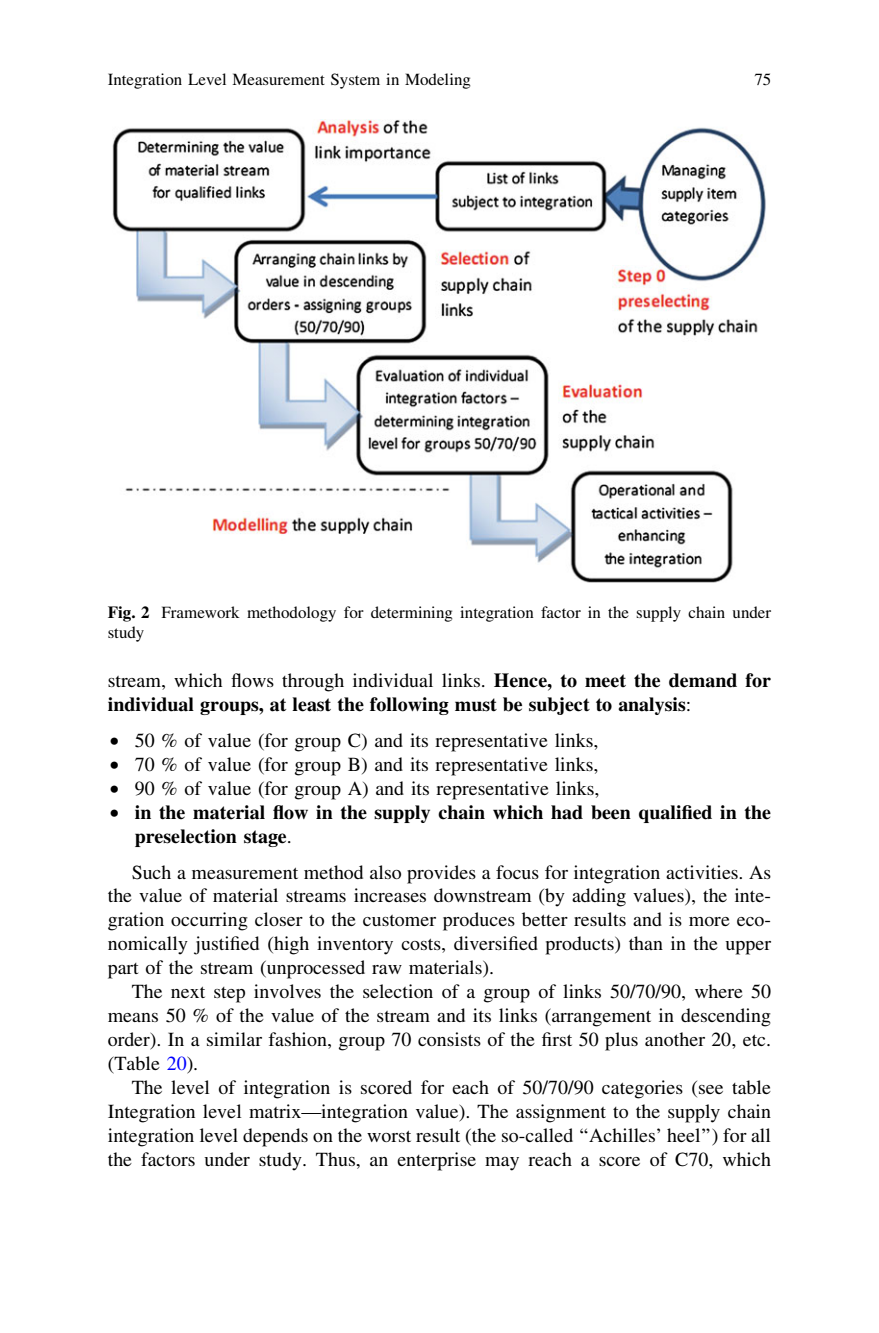
<style>
.page{position:relative;width:879px;height:1333px;background:#fff}
.page>*{position:absolute;margin:0;border:0;box-sizing:border-box;transform-origin:0 0}
.t1{font:20px/24px "Adv GTIMES R";color:#000;text-align:justify}
.t2{font:20px/24px "Adv GTIMES B";color:#000}
.t3{font:17px/20px "Adv GTIMES R";color:#000}
.s1{font-family:"Adv GTIMES B"}
.s2{font-family:"Adv GTIMES R"}
.s3{font-family:"Adv PS Sym"}
.s4{color:#00f}
</style>
<div class="page">
<img style="left:113px;top:119px;width:653px;height:463px">
<p class="t3" style="left:108px;top:71px;width:365px">Integration Level Measurement System in Modeling</p>
<p class="t3" style="left:754px;top:71px;width:18px">75</p>
<p class="t3" style="left:108px;top:604px;width:665px"><span class="s1">Fig. 2</span> Framework methodology for determining integration factor in the supply chain under study</p>
<p class="t1" style="left:108px;top:670px;width:665px">stream, which flows through individual links. <span class="s1">Hence, to meet the demand for</span></p>
<p class="t2" style="left:108px;top:694px;width:585px">individual groups, at least the following must be subject to analysis<span class="s2">:</span></p>
<p class="t1" style="left:110px;top:730px;width:490px"><span class="s3">•</span> 50 % of value (for group C) and its representative links,</p>
<p class="t1" style="left:110px;top:754px;width:490px"><span class="s3">•</span> 70 % of value (for group B) and its representative links,</p>
<p class="t1" style="left:110px;top:778px;width:491px"><span class="s3">•</span> 90 % of value (for group A) and its representative links,</p>
<p class="t2" style="left:135px;top:802px;width:638px;text-indent:-25px"><span class="s3">•</span> in the material flow in the supply chain which had been qualified in the preselection stage<span class="s2">.</span></p>
<p class="t1" style="left:108px;top:861px;width:665px;text-indent:24px">Such a measurement method also provides a focus for integration activities. As the value of material streams increases downstream (by adding values), the inte&shy;gration occurring closer to the customer produces better results and is more eco&shy;nomically justified (high inventory costs, diversified products) than in the upper part of the stream (unprocessed raw materials).</p>
<p class="t1" style="left:108px;top:981px;width:665px;text-indent:24px">The next step involves the selection of a group of links 50/70/90, where 50 means 50 % of the value of the stream and its links (arrangement in descending order). In a similar fashion, group 70 consists of the first 50 plus another 20, etc. (Table <span class="s4">20</span>).</p>
<p class="t1" style="left:108px;top:1077px;width:665px;text-indent:24px">The level of integration is scored for each of 50/70/90 categories (see table Integration level matrix—integration value). The assignment to the supply chain integration level depends on the worst result (the so-called ‘‘Achilles’ heel’’) for all the factors under study. Thus, an enterprise may reach a score of C70, which</p>
</div>
